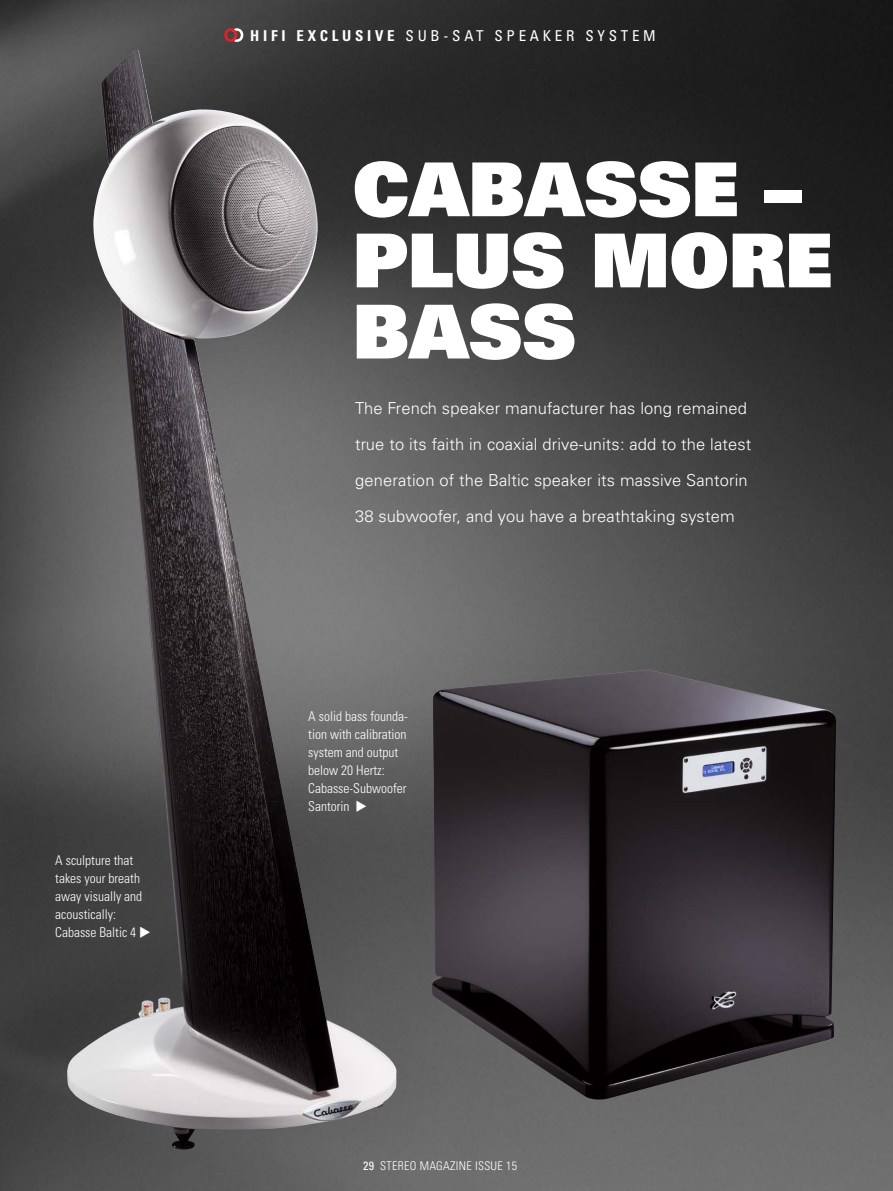
<style>
.page{position:relative;width:893px;height:1191px;background:#fff}
.page>*{position:absolute;margin:0;border:0;box-sizing:border-box;transform-origin:0 0}
.t1{font:74.4px/71.1px "Univers LT Std X Black";color:#fff}
.t2{font:300 16.5px/36px "Univers LT Std";letter-spacing:.01em;color:#fff}
.t3{font:condensed 15px "Univers LT Std";letter-spacing:.25em;color:#fff}
.t4{font:300 condensed 13.5px/18px "Univers LT Std";color:#fff}
.t5{font:300 condensed 12px "Univers LT Std";letter-spacing:.025em;color:#fff}
.s1{font-weight:700}
.s2{font-weight:400}
</style>
<div class="page">
<img style="left:0;top:0;width:893px;height:1191px">
<svg style="left:224px;top:28px;width:19px;height:14px"></svg>
<img style="left:67px;top:50px;width:332px;height:1100px">
<img style="left:432px;top:669px;width:404px;height:430px">
<p class="t4" style="left:55px;top:851px;width:97px">A sculpture that takes your breath away visually and acoustically:<br>Cabasse Baltic 4 ◆</p>
<p class="t3" style="left:250px;top:26px;width:407px"><span class="s1">HIFI EXCLUSIVE</span> SUB-SAT SPEAKER SYSTEM</p>
<h1 class="t1" style="left:353px;top:152px;width:481px">CABASSE –<br>PLUS MORE<br>BASS</h1>
<p class="t2" style="left:355px;top:390px;width:398px">The French speaker manufacturer has long remained true to its faith in coaxial drive-units: add to the latest generation of the Baltic speaker its massive Santorin 38 subwoofer, and you have a breathtaking system</p>
<p class="t4" style="left:308px;top:707px;width:101px">A solid bass founda&shy;tion with calibration system and output below 20 Hertz:<br>Cabasse-Subwoofer<br>Santorin ◆</p>
<p class="t5" style="left:363px;top:1158px;width:156px"><span class="s2">29</span> STEREO MAGAZINE ISSUE 15</p>
</div>
